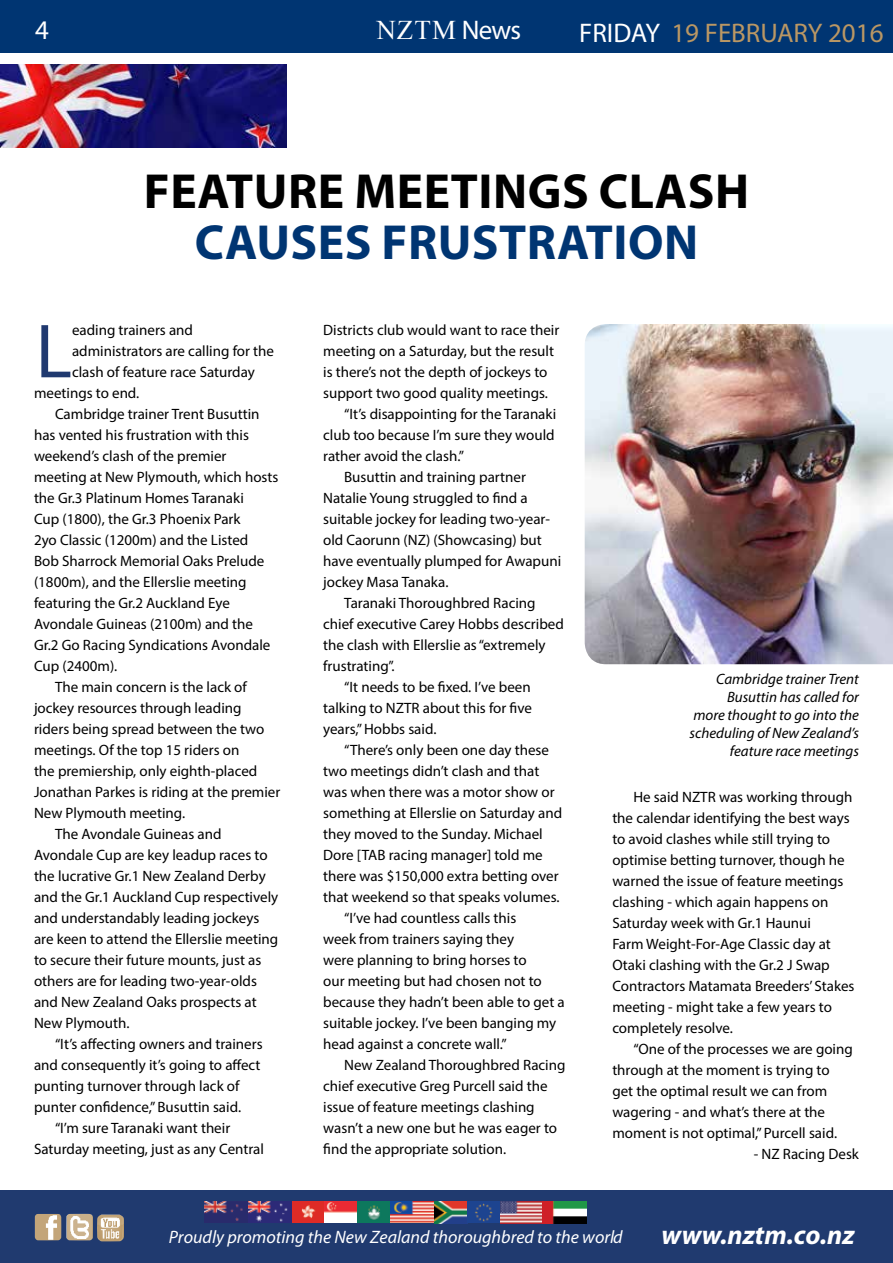
<style>
.page{position:relative;width:893px;height:1263px;background:#fff}
.page>*{position:absolute;margin:0;border:0;box-sizing:border-box;transform-origin:0 0}
.t1{font:77.25px "Myriad Pro";color:#20396f}
.t2{font:700 49.5px "Myriad Pro";letter-spacing:.01em;color:#000}
.t3{font:700 49.5px "Myriad Pro";letter-spacing:.01em;color:#003572}
.t4{font:27px "Myriad Pro";color:#ba9764}
.t5{font:italic 700 27px "Myriad Pro";color:#fff}
.t6{font:27px "Times New Roman";color:#fff}
.t7{font:27px "Myriad Pro";color:#fff}
.t8{font:italic 18px "Myriad Pro";color:#fff}
.t9{font:15px/21px "Myriad Pro";color:#000}
.t10{font:italic 15px/18px "Myriad Pro";color:#000;text-align:right}
.s1{font-family:"Myriad Pro"}
.s2{color:#fff}
</style>
<div class="page">
<div style="left:0;top:1191px;width:893px;height:72px;background:#203a6f"></div>
<img style="left:97px;top:1214px;width:27px;height:27px">
<img style="left:66px;top:1214px;width:27px;height:26px">
<img style="left:35px;top:1214px;width:26px;height:26px">
<img style="left:205px;top:1201px;width:381px;height:22px">
<div style="left:0;top:0;width:893px;height:53px;background:#003572"></div>
<img style="left:585px;top:324px;width:308px;height:340px">
<img style="left:0;top:65px;width:287px;height:83px">
<h3 class="t7" style="left:35px;top:14px;width:15px">4</h3>
<h3 class="t6" style="left:376px;top:11px;width:146px">NZTM <span class="s1">News</span></h3>
<h3 class="t4" style="left:579px;top:16px;width:306px"><span class="s2">FRIDAY</span> 19 FEBRUARY 2016</h3>
<h2 class="t2" style="left:144px;top:159px;width:607px">FEATURE MEETINGS CLASH</h2>
<h2 class="t3" style="left:195px;top:210px;width:505px">CAUSES F RUSTRATION</h2>
<h1 class="t1" style="left:36px;top:304px;width:38px">L</h1>
<p class="t9" style="left:72px;top:319px;width:123px">eading trainers and</p>
<p class="t9" style="left:72px;top:340px;width:204px">administrators are calling for the</p>
<p class="t9" style="left:72px;top:361px;width:184px">clash of feature race Saturday</p>
<p class="t9" style="left:34px;top:382px;width:107px">meetings to end.</p>
<p class="t9" style="left:55px;top:403px;width:206px">Cambridge trainer Trent Busuttin</p>
<p class="t9" style="left:34px;top:424px;width:216px">has vented his frustration with this</p>
<p class="t9" style="left:34px;top:445px;width:194px">weekend’s clash of the premier</p>
<p class="t9" style="left:34px;top:466px;width:246px">meeting at New Plymouth, which hosts</p>
<p class="t9" style="left:34px;top:487px;width:211px">the Gr.3 Platinum Homes Taranaki</p>
<p class="t9" style="left:34px;top:508px;width:208px">Cup (1800), the Gr.3 Phoenix Park</p>
<p class="t9" style="left:34px;top:529px;width:216px">2yo Classic (1200m) and the Listed</p>
<p class="t9" style="left:34px;top:550px;width:232px">Bob Sharrock Memorial Oaks Prelude</p>
<p class="t9" style="left:34px;top:571px;width:214px">(1800m), and the Ellerslie meeting</p>
<p class="t9" style="left:34px;top:592px;width:197px">featuring the Gr.2 Auckland Eye</p>
<p class="t9" style="left:34px;top:613px;width:221px">Avondale Guineas (2100m) and the</p>
<p class="t9" style="left:34px;top:634px;width:238px">Gr.2 Go Racing Syndications Avondale</p>
<p class="t9" style="left:34px;top:655px;width:85px">Cup (2400m).</p>
<p class="t9" style="left:55px;top:676px;width:193px">The main concern is the lack of</p>
<p class="t9" style="left:34px;top:697px;width:209px">jockey resources through leading</p>
<p class="t9" style="left:34px;top:718px;width:232px">riders being spread between the two</p>
<p class="t9" style="left:34px;top:739px;width:207px">meetings. Of the top 15 riders on</p>
<p class="t9" style="left:34px;top:760px;width:225px">the premiership, only eighth-placed</p>
<p class="t9" style="left:34px;top:781px;width:248px">Jonathan Parkes is riding at the premier</p>
<p class="t9" style="left:34px;top:802px;width:153px">New Plymouth meeting.</p>
<p class="t9" style="left:55px;top:823px;width:168px">The Avondale Guineas and</p>
<p class="t9" style="left:34px;top:844px;width:235px">Avondale Cup are key leadup races to</p>
<p class="t9" style="left:34px;top:865px;width:233px">the lucrative Gr.1 New Zealand Derby</p>
<p class="t9" style="left:34px;top:886px;width:246px">and the Gr.1 Auckland Cup respectively</p>
<p class="t9" style="left:34px;top:907px;width:227px">and understandably leading jockeys</p>
<p class="t9" style="left:34px;top:928px;width:246px">are keen to attend the Ellerslie meeting</p>
<p class="t9" style="left:34px;top:949px;width:229px">to secure their future mounts, just as</p>
<p class="t9" style="left:34px;top:970px;width:224px">others are for leading two-year-olds</p>
<p class="t9" style="left:34px;top:991px;width:224px">and New Zealand Oaks prospects at</p>
<p class="t9" style="left:34px;top:1012px;width:97px">New Plymouth.</p>
<p class="t9" style="left:55px;top:1033px;width:209px">“It’s affecting owners and trainers</p>
<p class="t9" style="left:34px;top:1054px;width:228px">and consequently it’s going to affect</p>
<p class="t9" style="left:34px;top:1075px;width:207px">punting turnover through lack of</p>
<p class="t9" style="left:34px;top:1096px;width:209px">punter confidence,” Busuttin said.</p>
<p class="t9" style="left:55px;top:1117px;width:177px">“I’m sure Taranaki want their</p>
<p class="t9" style="left:34px;top:1138px;width:232px">Saturday meeting, just as any Central</p>
<p class="t9" style="left:323px;top:319px;width:238px">Districts club would want to race their</p>
<p class="t9" style="left:323px;top:340px;width:232px">meeting on a Saturday, but the result</p>
<p class="t9" style="left:323px;top:361px;width:226px">is there’s not the depth of jockeys to</p>
<p class="t9" style="left:323px;top:382px;width:226px">support two good quality meetings.</p>
<p class="t9" style="left:344px;top:403px;width:214px">“It’s disappointing for the Taranaki</p>
<p class="t9" style="left:323px;top:424px;width:233px">club too because I’m sure they would</p>
<p class="t9" style="left:323px;top:445px;width:142px">rather avoid the clash.”</p>
<p class="t9" style="left:344px;top:466px;width:183px">Busuttin and training partner</p>
<p class="t9" style="left:323px;top:487px;width:206px">Natalie Young struggled to find a</p>
<p class="t9" style="left:323px;top:508px;width:228px">suitable jockey for leading two-year-</p>
<p class="t9" style="left:323px;top:529px;width:220px">old Caorunn (NZ) (Showcasing) but</p>
<p class="t9" style="left:323px;top:550px;width:240px">have eventually plumped for Awapuni</p>
<p class="t9" style="left:323px;top:571px;width:127px">jockey Masa Tanaka.</p>
<p class="t9" style="left:344px;top:592px;width:193px">Taranaki Thoroughbred Racing</p>
<p class="t9" style="left:323px;top:613px;width:242px">chief executive Carey Hobbs described</p>
<p class="t9" style="left:323px;top:634px;width:224px">the clash with Ellerslie as “extremely</p>
<p class="t9" style="left:323px;top:655px;width:73px">frustrating”.</p>
<p class="t9" style="left:344px;top:676px;width:188px">“It needs to be fixed. I’ve been</p>
<p class="t9" style="left:323px;top:697px;width:210px">talking to NZTR about this for five</p>
<p class="t9" style="left:323px;top:718px;width:115px">years,” Hobbs said.</p>
<p class="t9" style="left:344px;top:739px;width:206px">“There’s only been one day these</p>
<p class="t9" style="left:323px;top:760px;width:218px">two meetings didn’t clash and that</p>
<p class="t9" style="left:323px;top:781px;width:233px">was when there was a motor show or</p>
<p class="t9" style="left:323px;top:802px;width:240px">something at Ellerslie on Saturday and</p>
<p class="t9" style="left:323px;top:823px;width:221px">they moved to the Sunday. Michael</p>
<p class="t9" style="left:323px;top:844px;width:221px">Dore [TAB racing manager] told me</p>
<p class="t9" style="left:323px;top:865px;width:237px">there was $150,000 extra betting over</p>
<p class="t9" style="left:323px;top:886px;width:238px">that weekend so that speaks volumes.</p>
<p class="t9" style="left:344px;top:907px;width:174px">“I’ve had countless calls this</p>
<p class="t9" style="left:323px;top:928px;width:192px">week from trainers saying they</p>
<p class="t9" style="left:323px;top:949px;width:205px">were planning to bring horses to</p>
<p class="t9" style="left:323px;top:970px;width:220px">our meeting but had chosen not to</p>
<p class="t9" style="left:323px;top:991px;width:243px">because they hadn’t been able to get a</p>
<p class="t9" style="left:323px;top:1012px;width:235px">suitable jockey. I’ve been banging my</p>
<p class="t9" style="left:323px;top:1033px;width:185px">head against a concrete wall.”</p>
<p class="t9" style="left:344px;top:1054px;width:223px">New Zealand Thoroughbred Racing</p>
<p class="t9" style="left:323px;top:1075px;width:226px">chief executive Greg Purcell said the</p>
<p class="t9" style="left:323px;top:1096px;width:213px">issue of feature meetings clashing</p>
<p class="t9" style="left:323px;top:1117px;width:235px">wasn’t a new one but he was eager to</p>
<p class="t9" style="left:323px;top:1138px;width:184px">find the appropriate solution.</p>
<p class="t10" style="left:689px;top:670px;width:171px">Cambridge trainer Trent<br>Busuttin has called for<br>more thought to go into the scheduling of New Zealand’s feature race meetings</p>
<p class="t9" style="left:612px;top:786px;width:244px;text-indent:21px">He said NZTR was working through the calendar identifying the best ways to avoid clashes while still trying to optimise betting turnover, though he warned the issue of feature meetings clashing - which again happens on Saturday week with Gr.1 Haunui<br>Farm Weight-For-Age Classic day at Otaki clashing with the Gr.2 J Swap Contractors Matamata Breeders’ Stakes meeting - might take a few years to completely resolve.</p>
<p class="t9" style="left:612px;top:1038px;width:242px;text-indent:21px">“One of the processes we are going through at the moment is trying to get the optimal result we can from wagering - and what’s there at the moment is not optimal,” Purcell said.</p>
<p class="t9" style="left:754px;top:1143px;width:107px">- NZ Racing Desk</p>
<p class="t8" style="left:169px;top:1226px;width:455px">Proudly promoting the New Zealand thoroughbred to the world</p>
<h3 class="t5" style="left:661px;top:1217px;width:195px">www.nztm.co.nz</h3>
</div>
